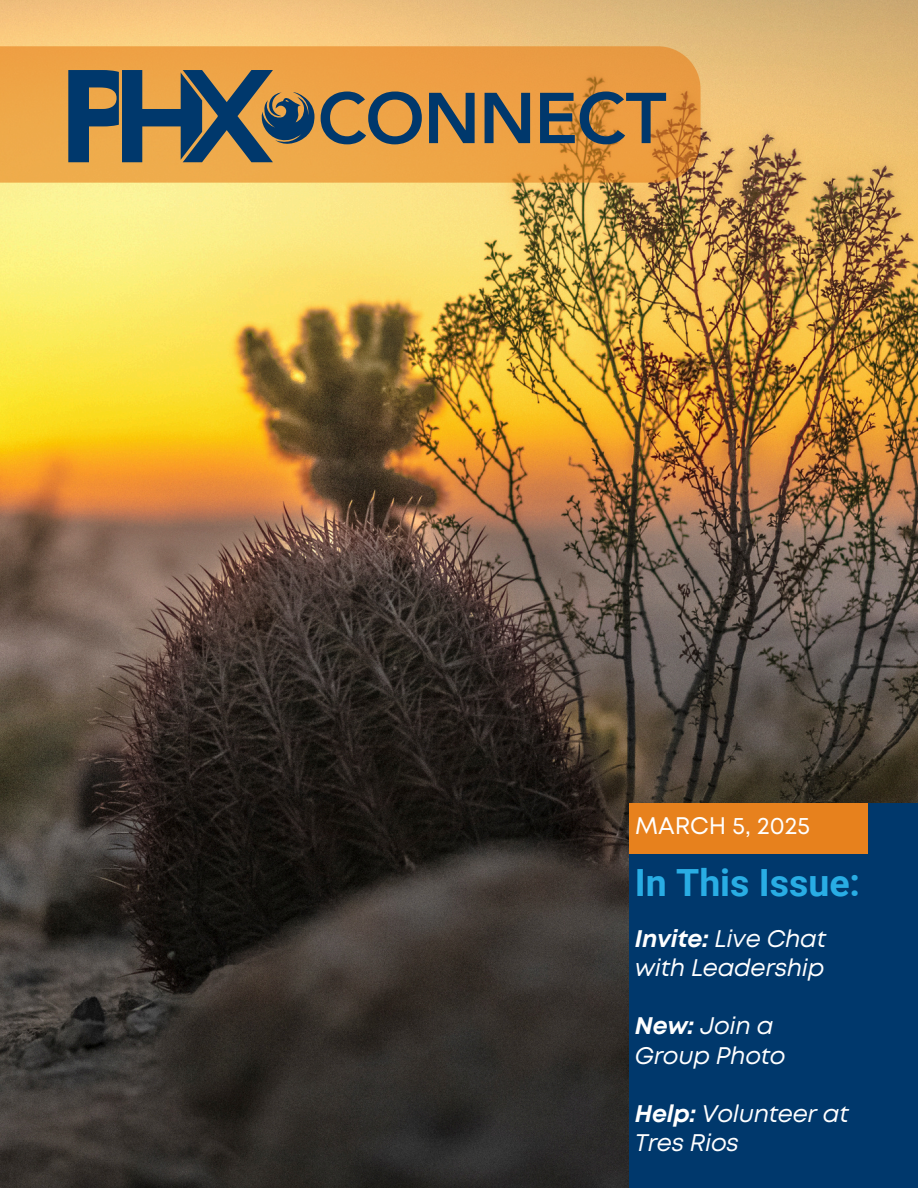
<style>
.page{position:relative;width:918px;height:1188px;background:#fff}
.page>*{position:absolute;margin:0;border:0;box-sizing:border-box;transform-origin:0 0}
.t1{font:700 37.5px "Roboto";color:#29ade4}
.t2{font:italic 24px/29.2px "Mont";letter-spacing:-.01em;color:#fff}
.t3{font:24px "Mont";color:#fff}
.s1{font-weight:700}
</style>
<div class="page">
<img style="left:0;top:0;width:918px;height:1188px">
<svg style="left:0;top:46px;width:700px;height:137px;background:#eaa044"></svg>
<div style="left:629px;top:803px;width:289px;height:385px;background:#00386c"></div>
<div style="left:629px;top:803px;width:238px;height:50px;background:#e7811d"></div>
<svg style="left:321px;top:91px;width:101px;height:53px;background:#8e7855"></svg>
<svg style="left:429px;top:93px;width:46px;height:50px;background:#63645b"></svg>
<svg style="left:485px;top:93px;width:45px;height:50px;background:#63635b"></svg>
<svg style="left:540px;top:92px;width:126px;height:52px;background:#856e4f"></svg>
<svg style="left:68px;top:70px;width:246px;height:92px;background:#716d5b"></svg>
<p class="t3" style="left:635px;top:816px;width:176px">MARCH 5, 2025</p>
<p class="t1" style="left:635px;top:862px;width:227px">In This Issue:</p>
<h2 class="t2" style="left:635px;top:925px;width:193px"><span class="s1">Invite:</span> Live Chat with Leadership</h2>
<h1 class="t2" style="left:635px;top:1013px;width:152px"><span class="s1">New:</span> Join a<br>Group Photo</h1>
<p class="t2" style="left:635px;top:1101px;width:215px"><span class="s1">Help:</span> Volunteer at<br>Tres Rios</p>
</div>
